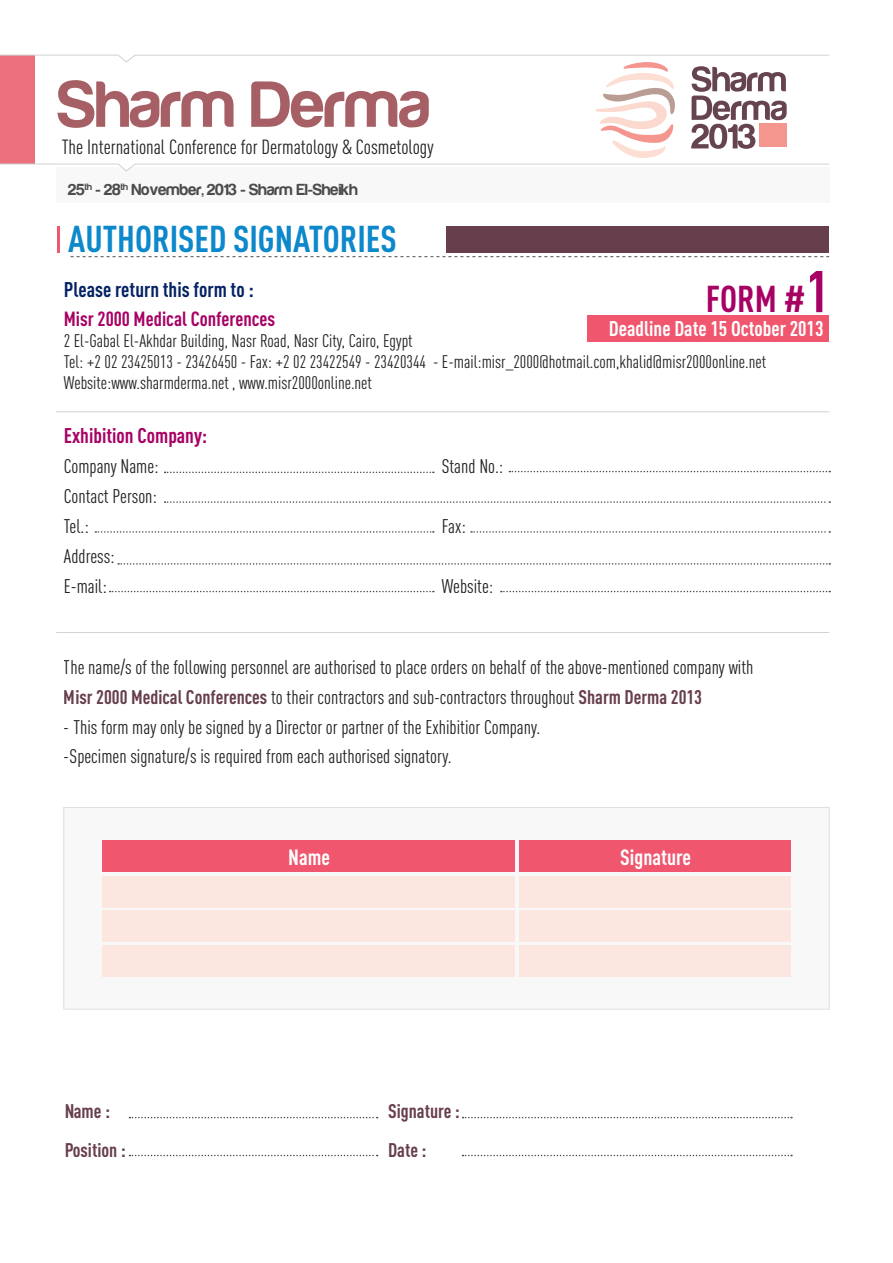
<style>
.page{position:relative;width:893px;height:1263px;background:#fff}
.page>*{position:absolute;margin:0;border:0;box-sizing:border-box;transform-origin:0 0}
.t1{font:67.5px "Harabara";color:#a65f64}
.t2{font:700 36.9px "DIN Cond";color:#0c88cb}
.t3{font:700 36.9px "DIN Cond";color:#a70164}
.t4{font:700 21.75px "DIN Cond";color:#fff}
.t5{font:700 21px "DIN Cond";color:#fff}
.t6{font:700 21px "DIN Cond";color:#052265}
.t7{font:700 21px "DIN Cond";color:#a70164}
.t8{font:20.25px "DIN Cond";color:#231f20}
.t9{font:700 20.25px "DIN Cond";color:#a70164}
.t10{font:19.5px/30px "DIN Cond";color:#231f20}
.t11{font:700 19.5px "DIN Cond";color:#673e4c}
.t12{font:18px/21px "DIN Cond";color:#231f20}
.t13{font:16.65px "Harabara";color:#4b4c4d}
.s1{font-size:57.9px}
.s2{font-weight:700;color:#673e4c}
</style>
<div class="page">
<div style="left:588px;top:315px;width:241px;height:27px;background:#f0566e"></div>
<svg style="left:71px;top:256px;width:758px;height:1px"></svg>
<hr style="left:57px;top:226px;width:3px;height:26px;background:#f0566e">
<div style="left:446px;top:226px;width:383px;height:26px;background:#673e4c"></div>
<svg style="left:165px;top:472px;width:269px;height:1px"></svg>
<svg style="left:118px;top:563px;width:712px;height:2px"></svg>
<svg style="left:110px;top:591px;width:324px;height:1px"></svg>
<svg style="left:95px;top:531px;width:339px;height:2px"></svg>
<svg style="left:501px;top:591px;width:329px;height:1px"></svg>
<svg style="left:471px;top:531px;width:359px;height:2px"></svg>
<svg style="left:509px;top:471px;width:321px;height:1px"></svg>
<svg style="left:165px;top:501px;width:665px;height:2px"></svg>
<div style="left:64px;top:807px;width:765px;height:202px;background:#f8f8f8"></div>
<div style="left:102px;top:876px;width:413px;height:31px;background:#fbe7df"></div>
<div style="left:520px;top:876px;width:271px;height:31px;background:#fbe7df"></div>
<div style="left:102px;top:911px;width:413px;height:31px;background:#fbe7df"></div>
<div style="left:520px;top:911px;width:271px;height:31px;background:#fbe7df"></div>
<div style="left:102px;top:945px;width:413px;height:31px;background:#fbe7df"></div>
<div style="left:520px;top:945px;width:271px;height:31px;background:#fbe7df"></div>
<div style="left:102px;top:840px;width:413px;height:32px;background:#f0566e"></div>
<div style="left:520px;top:840px;width:271px;height:32px;background:#f0566e"></div>
<hr style="left:56px;top:632px;width:773px;height:1px;background:#d1d2d4">
<hr style="left:56px;top:412px;width:773px;height:1px;background:#d1d2d4">
<svg style="left:463px;top:1117px;width:329px;height:1px"></svg>
<svg style="left:129px;top:1117px;width:249px;height:1px"></svg>
<svg style="left:463px;top:1155px;width:329px;height:1px"></svg>
<svg style="left:129px;top:1155px;width:249px;height:1px"></svg>
<div style="left:56px;top:167px;width:774px;height:35px;background:#f8f8f8"></div>
<svg style="left:0;top:54px;width:829px;height:118px"></svg>
<div style="left:759px;top:123px;width:28px;height:24px;background:#f5968e"></div>
<h1 class="t1" style="left:57px;top:69px;width:374px">Sharm Derma</h1>
<p class="t8" style="left:62px;top:135px;width:373px">The International Conference for Dermatology &amp; Cosmetology</p>
<p class="t13" style="left:68px;top:181px;width:291px">25<sup>th</sup> - 28<sup>th</sup> November, 2013 - Sharm El-Sheikh</p>
<h2 class="t2" style="left:68px;top:217px;width:330px">AUTHORISED SIGNATORIES</h2>
<h2 class="t3" style="left:706px;top:277px;width:125px">FORM #<span class="s1">1</span></h2>
<p class="t6" style="left:64px;top:277px;width:192px">Please return this form to :</p>
<p class="t9" style="left:64px;top:306px;width:213px">Misr 2000 Medical Conferences</p>
<p class="t12" style="left:64px;top:330px;width:704px">2 El-Gabal El-Akhdar Building, Nasr Road, Nasr City, Cairo, Egypt<br>Tel: +2 02 23425013 - 23426450 - Fax: +2 02 23422549 - 23420344 - E-mail:misr_2000@hotmail.com,khalid@misr2000online.net<br>Website:www.sharmderma.net , www.misr2000online.net</p>
<p class="t5" style="left:609px;top:316px;width:216px">Deadline Date 15 October 2013</p>
<p class="t7" style="left:64px;top:423px;width:145px">Exhibition Company:</p>
<p class="t10" style="left:64px;top:451px;width:96px">Company Name:</p>
<p class="t10" style="left:442px;top:451px;width:63px">Stand No.:</p>
<p class="t10" style="left:64px;top:481px;width:95px">Contact Person:<br>Tel.:</p>
<p class="t10" style="left:442px;top:511px;width:26px">Fax:</p>
<p class="t10" style="left:64px;top:541px;width:52px">Address:<br>E-mail:</p>
<p class="t10" style="left:442px;top:571px;width:53px">Website:</p>
<p class="t10" style="left:64px;top:651px;width:691px">The name/s of the following personnel are authorised to place orders on behalf of the above-mentioned company with<br><span class="s2">Misr 2000 Medical Conferences</span> to their contractors and sub-contractors throughout <span class="s2">Sharm Derma 2013</span></p>
<p class="t10" style="left:64px;top:711px;width:478px">- This form may only be signed by a Director or partner of the Exhibitior Company. -Specimen signature/s is required from each authorised signatory.</p>
<p class="t4" style="left:288px;top:844px;width:43px">Name</p>
<p class="t4" style="left:620px;top:844px;width:72px">Signature</p>
<p class="t11" style="left:64px;top:1099px;width:47px">Name :</p>
<p class="t11" style="left:388px;top:1099px;width:73px">Signature :</p>
<p class="t11" style="left:64px;top:1138px;width:63px">Position :</p>
<p class="t11" style="left:388px;top:1138px;width:40px">Date :</p>
</div>
